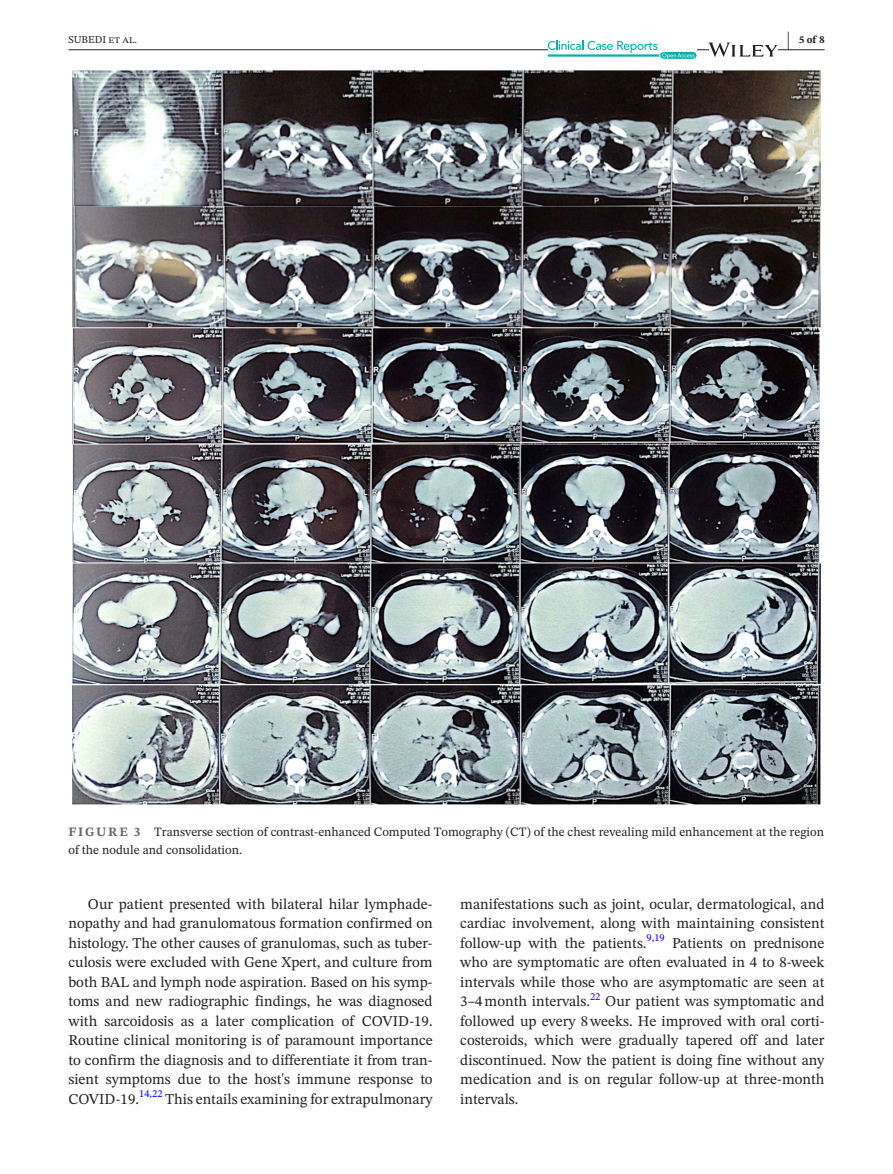
<style>
.page{position:relative;width:893px;height:1174px;background:#fff}
.page>*{position:absolute;margin:0;border:0;box-sizing:border-box;transform-origin:0 0}
.t1{font:700 21px "STIX Two Text";color:#231f20;scale:.42 1}
.t2{font:15px/19.5px "STIX Two Text";color:#231f20;text-align:justify}
.t3{font:12.75px/18px "STIX Two Text";color:#231f20}
.t4{font:10.5px "STIX Two Text";color:#231f20}
.t5{font:10.5px "STIX Two Text";color:#00f}
.t6{font:700 10.5px "STIX Two Text";color:#231f20}
.s1{font-weight:700;color:#636366}
</style>
<div class="page">
<hr style="left:68px;top:49px;width:756px;height:1px;background:#231f20">
<svg style="left:548px;top:41px;width:148px;height:18px"></svg>
<svg style="left:709px;top:43px;width:68px;height:14px"></svg>
<img style="left:72px;top:70px;width:749px;height:734px">
<h1 class="t1" style="left:787px;top:24px;width:8px">|</h1>
<p class="t4" style="left:68px;top:32px;width:70px">SUBEDI et al.</p>
<p class="t6" style="left:799px;top:32px;width:27px">5 of 8</p>
<p class="t3" style="left:68px;top:823px;width:757px"><span class="s1">FIGURE 3</span> Transverse section of contrast-enhanced Computed Tomography (CT) of the chest revealing mild enhancement at the region of the nodule and consolidation.</p>
<p class="t2" style="left:68px;top:894px;width:366px;text-indent:20px">Our patient presented with bilateral hilar lymphade&shy;nopathy and had granulomatous formation confirmed on histology. The other causes of granulomas, such as tuber&shy;culosis were excluded with Gene Xpert, and culture from both BAL and lymph node aspiration. Based on his symp&shy;toms and new radiographic findings, he was diagnosed with sarcoidosis as a later complication of COVID-19.<br>Routine clinical monitoring is of paramount importance to confirm the diagnosis and to differentiate it from tran&shy;sient symptoms due to the host's immune response to COVID-19.</p>
<p class="t5" style="left:139px;top:1086px;width:25px">14,22</p>
<p class="t2" style="left:165px;top:1089px;width:269px">This entails examining for extrapulmonary</p>
<p class="t2" style="left:460px;top:894px;width:366px">manifestations such as joint, ocular, dermatological, and cardiac involvement, along with maintaining consistent follow-up with the patients.</p>
<p class="t5" style="left:647px;top:930px;width:20px">9,19</p>
<p class="t2" style="left:460px;top:933px;width:366px;text-indent:212px">Patients on prednisone who are symptomatic are often evaluated in 4 to 8-week intervals while those who are asymptomatic are seen at 3–4month intervals.</p>
<p class="t5" style="left:590px;top:988px;width:12px">22</p>
<p class="t2" style="left:460px;top:991px;width:366px;text-indent:145px">Our patient was symptomatic and followed up every 8weeks. He improved with oral corti&shy;costeroids, which were gradually tapered off and later discontinued. Now the patient is doing fine without any medication and is on regular follow-up at three-month intervals.</p>
</div>
